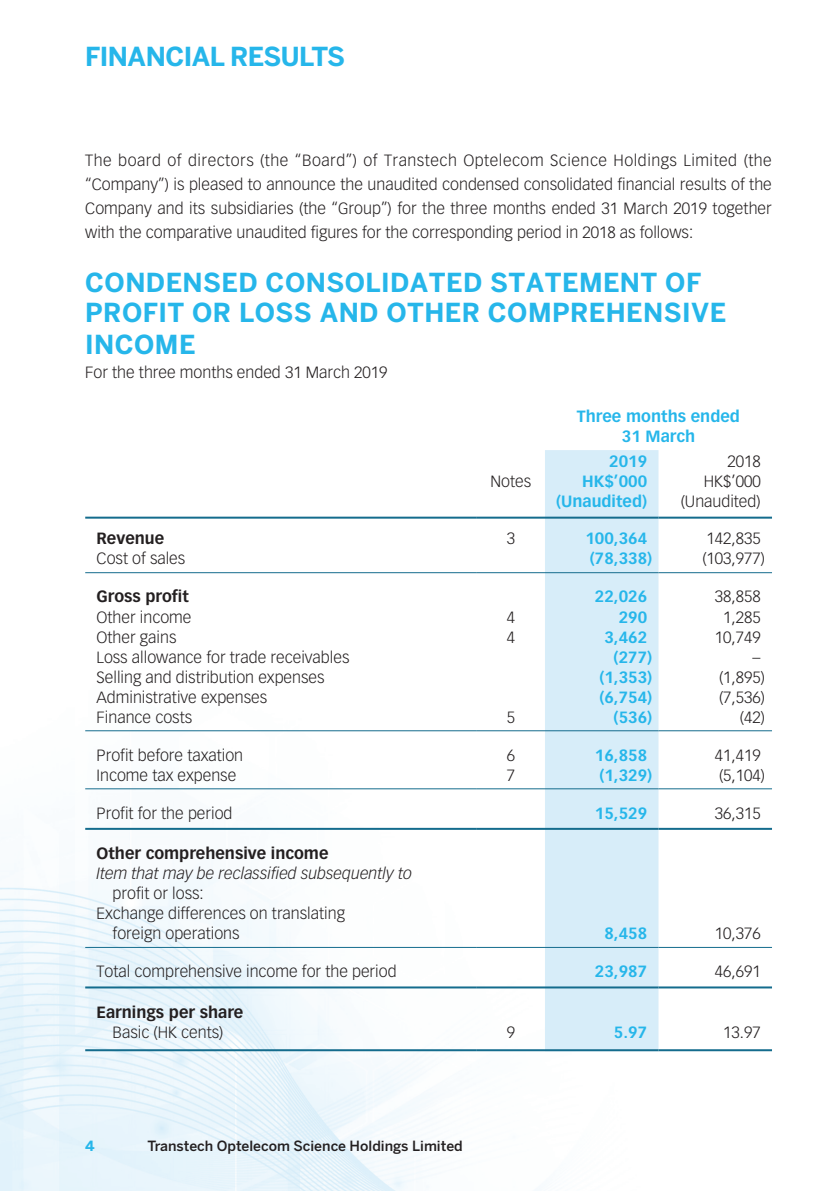
<style>
.page{position:relative;width:840px;height:1191px;background:#fff}
.page>*{position:absolute;margin:0;border:0;box-sizing:border-box;transform-origin:0 0}
.t1{font:700 26px/30.6px "Benton Sans";letter-spacing:.015em;color:#26b6ea}
.t2{font:700 26px "Benton Sans";letter-spacing:-.02em;color:#26b6ea}
._50_Table_txt{font:300 16px/20px "Vectora LT Std";color:#231f20}
._00_txt{font:300 16px/24px "Vectora LT Std";color:#231f20;text-align:justify}
._50_Table_txt-2{font:700 16px "Vectora LT Std";color:#26b6ea}
._50_Table_txt-3{font:700 16px "Vectora LT Std";color:#231f20}
._50_Table_txt-4{font:italic 300 16px "Vectora LT Std";color:#231f20}
.t3{font:500 14px "Benton Sans";color:#231f20}
.t4{font:700 14px "Benton Sans";color:#26b6ea}
</style>
<div class="page">
<img style="left:0;top:450px;width:772px;height:741px">
<div style="left:544px;top:450px;width:114px;height:599px;background:#d7edf9"></div>
<hr style="left:85px;top:516px;width:391px;height:2px;background:#146c8d">
<hr style="left:476px;top:516px;width:68px;height:2px;background:#146c8d">
<hr style="left:544px;top:516px;width:114px;height:2px;background:#146c8d">
<hr style="left:658px;top:516px;width:113px;height:2px;background:#146c8d">
<hr style="left:85px;top:572px;width:391px;height:1px;background:#146c8d">
<hr style="left:476px;top:572px;width:68px;height:1px;background:#146c8d">
<hr style="left:544px;top:572px;width:114px;height:1px;background:#146c8d">
<hr style="left:658px;top:572px;width:113px;height:1px;background:#146c8d">
<hr style="left:85px;top:730px;width:391px;height:1px;background:#146c8d">
<hr style="left:476px;top:730px;width:68px;height:1px;background:#146c8d">
<hr style="left:544px;top:730px;width:114px;height:1px;background:#146c8d">
<hr style="left:658px;top:730px;width:113px;height:1px;background:#146c8d">
<hr style="left:85px;top:788px;width:391px;height:1px;background:#146c8d">
<hr style="left:476px;top:788px;width:68px;height:1px;background:#146c8d">
<hr style="left:544px;top:788px;width:114px;height:1px;background:#146c8d">
<hr style="left:658px;top:788px;width:113px;height:1px;background:#146c8d">
<hr style="left:85px;top:828px;width:391px;height:2px;background:#146c8d">
<hr style="left:476px;top:828px;width:68px;height:2px;background:#146c8d">
<hr style="left:544px;top:828px;width:114px;height:2px;background:#146c8d">
<hr style="left:658px;top:828px;width:113px;height:2px;background:#146c8d">
<hr style="left:85px;top:947px;width:391px;height:1px;background:#146c8d">
<hr style="left:476px;top:947px;width:68px;height:1px;background:#146c8d">
<hr style="left:544px;top:947px;width:114px;height:1px;background:#146c8d">
<hr style="left:658px;top:947px;width:113px;height:1px;background:#146c8d">
<hr style="left:85px;top:986px;width:391px;height:2px;background:#146c8d">
<hr style="left:476px;top:986px;width:68px;height:2px;background:#146c8d">
<hr style="left:544px;top:986px;width:114px;height:2px;background:#146c8d">
<hr style="left:658px;top:986px;width:113px;height:2px;background:#146c8d">
<hr style="left:85px;top:1049px;width:391px;height:2px;background:#146c8d">
<hr style="left:476px;top:1049px;width:68px;height:2px;background:#146c8d">
<hr style="left:544px;top:1049px;width:114px;height:2px;background:#146c8d">
<hr style="left:658px;top:1049px;width:113px;height:2px;background:#146c8d">
<p class="t2" style="left:85px;top:40px;width:261px">FINANCIAL RESULTS</p>
<p class="_00_txt" style="left:85px;top:149px;width:687px">The board of directors (the “Board”) of Transtech Optelecom Science Holdings Limited (the “Company”) is pleased to announce the unaudited condensed consolidated financial results of the Company and its subsidiaries (the “Group”) for the three months ended 31 March 2019 together with the comparative unaudited figures for the corresponding period in 2018 as follows:</p>
<p class="t1" style="left:85px;top:268px;width:642px">CONDENSED CONSOLIDATED STATEMENT OF<br>PROFIT OR LOSS AND OTHER COMPREHENSIVE<br>INCOME</p>
<p class="_00_txt" style="left:85px;top:360px;width:303px">For the three months ended 31 March 2019</p>
<p class="_50_Table_txt-2" style="left:576px;top:406px;width:164px">Three months ended</p>
<p class="_50_Table_txt-2" style="left:621px;top:426px;width:75px">31 March</p>
<p class="_50_Table_txt-2" style="left:609px;top:452px;width:39px">2019</p>
<p class="_50_Table_txt" style="left:727px;top:452px;width:35px">2018</p>
<p class="_50_Table_txt" style="left:490px;top:472px;width:42px">Notes</p>
<p class="_50_Table_txt-2" style="left:582px;top:472px;width:66px">HK$’000</p>
<p class="_50_Table_txt" style="left:703px;top:472px;width:58px">HK$’000</p>
<p class="_50_Table_txt-2" style="left:555px;top:492px;width:92px">(Unaudited)</p>
<p class="_50_Table_txt" style="left:680px;top:492px;width:81px">(Unaudited)</p>
<p class="_50_Table_txt-3" style="left:96px;top:529px;width:69px">Revenue</p>
<p class="_50_Table_txt" style="left:506px;top:529px;width:10px">3</p>
<p class="_50_Table_txt-2" style="left:585px;top:529px;width:63px">100,364</p>
<p class="_50_Table_txt" style="left:706px;top:529px;width:56px">142,835</p>
<p class="_50_Table_txt" style="left:96px;top:549px;width:90px">Cost of sales</p>
<p class="_50_Table_txt-2" style="left:589px;top:549px;width:64px">(78,338)</p>
<p class="_50_Table_txt" style="left:702px;top:549px;width:64px">(103,977)</p>
<p class="_50_Table_txt-3" style="left:96px;top:587px;width:94px">Gross profit</p>
<p class="_50_Table_txt-2" style="left:594px;top:587px;width:54px">22,026</p>
<p class="_50_Table_txt" style="left:714px;top:587px;width:47px">38,858</p>
<p class="_50_Table_txt" style="left:96px;top:607px;width:96px">Other income</p>
<p class="_50_Table_txt" style="left:506px;top:607px;width:10px">4</p>
<p class="_50_Table_txt-2" style="left:618px;top:607px;width:30px">290</p>
<p class="_50_Table_txt" style="left:722px;top:607px;width:39px">1,285</p>
<p class="_50_Table_txt" style="left:96px;top:627px;width:81px">Other gains</p>
<p class="_50_Table_txt" style="left:506px;top:627px;width:10px">4</p>
<p class="_50_Table_txt-2" style="left:604px;top:627px;width:44px">3,462</p>
<p class="_50_Table_txt" style="left:714px;top:627px;width:47px">10,749</p>
<p class="_50_Table_txt" style="left:96px;top:647px;width:254px">Loss allowance for trade receivables</p>
<p class="_50_Table_txt-2" style="left:613px;top:647px;width:40px">(277)</p>
<p class="_50_Table_txt" style="left:752px;top:647px;width:9px">–</p>
<p class="_50_Table_txt" style="left:96px;top:667px;width:229px">Selling and distribution expenses</p>
<p class="_50_Table_txt-2" style="left:599px;top:667px;width:54px">(1,353)</p>
<p class="_50_Table_txt" style="left:718px;top:667px;width:47px">(1,895)</p>
<p class="_50_Table_txt" style="left:96px;top:687px;width:172px">Administrative expenses</p>
<p class="_50_Table_txt-2" style="left:599px;top:687px;width:54px">(6,754)</p>
<p class="_50_Table_txt" style="left:718px;top:687px;width:47px">(7,536)</p>
<p class="_50_Table_txt" style="left:96px;top:707px;width:97px">Finance costs</p>
<p class="_50_Table_txt" style="left:506px;top:707px;width:10px">5</p>
<p class="_50_Table_txt-2" style="left:613px;top:707px;width:40px">(536)</p>
<p class="_50_Table_txt" style="left:739px;top:707px;width:26px">(42)</p>
<p class="_50_Table_txt" style="left:96px;top:745px;width:148px">Profit before taxation</p>
<p class="_50_Table_txt" style="left:506px;top:745px;width:10px">6</p>
<p class="_50_Table_txt-2" style="left:594px;top:745px;width:54px">16,858</p>
<p class="_50_Table_txt" style="left:714px;top:745px;width:47px">41,419</p>
<p class="_50_Table_txt" style="left:96px;top:765px;width:141px">Income tax expense</p>
<p class="_50_Table_txt" style="left:506px;top:765px;width:10px">7</p>
<p class="_50_Table_txt-2" style="left:599px;top:765px;width:54px">(1,329)</p>
<p class="_50_Table_txt" style="left:718px;top:765px;width:47px">(5,104)</p>
<p class="_50_Table_txt" style="left:96px;top:803px;width:137px">Profit for the period</p>
<p class="_50_Table_txt-2" style="left:594px;top:803px;width:54px">15,529</p>
<p class="_50_Table_txt" style="left:714px;top:803px;width:47px">36,315</p>
<p class="_50_Table_txt-3" style="left:96px;top:843px;width:233px">Other comprehensive income</p>
<p class="_50_Table_txt-4" style="left:96px;top:864px;width:317px">Item that may be reclassified subsequently to</p>
<p class="_50_Table_txt" style="left:112px;top:883px;width:93px">profit or loss:</p>
<p class="_50_Table_txt" style="left:112px;top:903px;width:234px;text-indent:-16px">Exchange differences on translating foreign operations</p>
<p class="_50_Table_txt-2" style="left:604px;top:923px;width:44px">8,458</p>
<p class="_50_Table_txt" style="left:714px;top:923px;width:47px">10,376</p>
<p class="_50_Table_txt" style="left:96px;top:961px;width:301px">Total comprehensive income for the period</p>
<p class="_50_Table_txt-2" style="left:594px;top:961px;width:54px">23,987</p>
<p class="_50_Table_txt" style="left:714px;top:961px;width:47px">46,691</p>
<p class="_50_Table_txt-3" style="left:96px;top:1002px;width:148px">Earnings per share</p>
<p class="_50_Table_txt" style="left:112px;top:1022px;width:112px">Basic (HK cents)</p>
<p class="_50_Table_txt" style="left:506px;top:1022px;width:10px">9</p>
<p class="_50_Table_txt-2" style="left:613px;top:1022px;width:35px">5.97</p>
<p class="_50_Table_txt" style="left:722px;top:1022px;width:39px">13.97</p>
<p class="t4" style="left:85px;top:1137px;width:11px">4</p>
<p class="t3" style="left:147px;top:1137px;width:316px">Transtech Optelecom Science Holdings Limited</p>
</div>
